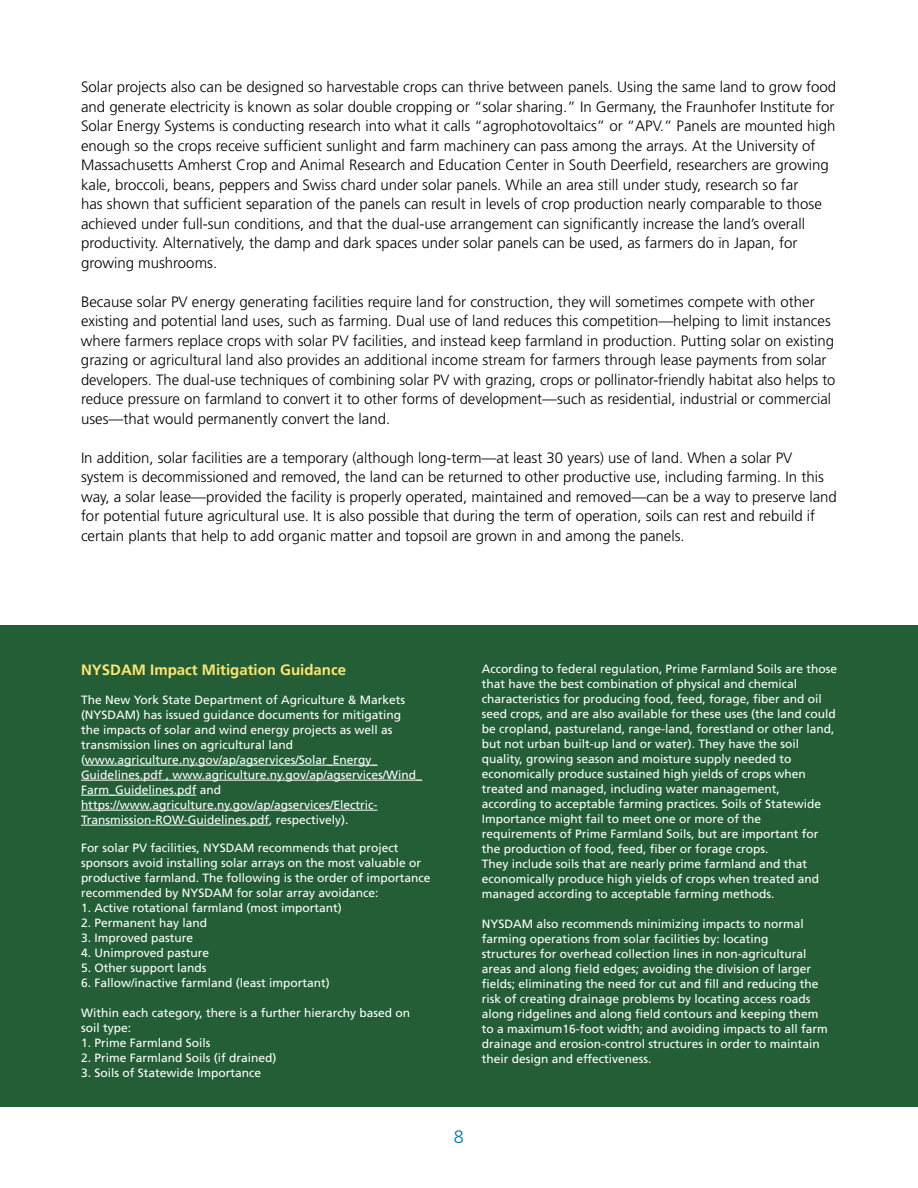
<style>
.page{position:relative;width:918px;height:1188px;background:#fff}
.page>*{position:absolute;margin:0;border:0;box-sizing:border-box;transform-origin:0 0}
.t1{font:300 18px "Frutiger";color:#0070b8}
.t2{font:300 15px/19.5px "Frutiger";color:#000}
.t3{font:700 15px "Frutiger";color:#ffe571}
.t4{font:12px/15px "Frutiger";color:#fff}
</style>
<div class="page">
<div style="left:0;top:625px;width:918px;height:482px;background:#245e37"></div>
<hr style="left:85px;top:765px;width:292px;height:1px;background:#fff">
<hr style="left:81px;top:780px;width:341px;height:1px;background:#fff">
<hr style="left:81px;top:795px;width:115px;height:1px;background:#fff">
<hr style="left:81px;top:810px;width:296px;height:1px;background:#fff">
<hr style="left:81px;top:825px;width:188px;height:1px;background:#fff">
<p class="t2" style="left:81px;top:78px;width:757px">Solar projects also can be designed so harvestable crops can thrive between panels. Using the same land to grow food and generate electricity is known as solar double cropping or “solar sharing.” In Germany, the Fraunhofer Institute for Solar Energy Systems is conducting research into what it calls “agrophotovoltaics” or “APV.” Panels are mounted high enough so the crops receive sufficient sunlight and farm machinery can pass among the arrays. At the University of Massachusetts Amherst Crop and Animal Research and Education Center in South Deerfield, researchers are growing kale, broccoli, beans, peppers and Swiss chard under solar panels. While an area still under study, research so far<br>has shown that sufficient separation of the panels can result in levels of crop production nearly comparable to those achieved under full-sun conditions, and that the dual-use arrangement can significantly increase the land’s overall productivity. Alternatively, the damp and dark spaces under solar panels can be used, as farmers do in Japan, for growing mushrooms.</p>
<p class="t2" style="left:81px;top:293px;width:756px">Because solar PV energy generating facilities require land for construction, they will sometimes compete with other existing and potential land uses, such as farming. Dual use of land reduces this competition—helping to limit instances where farmers replace crops with solar PV facilities, and instead keep farmland in production. Putting solar on existing grazing or agricultural land also provides an additional income stream for farmers through lease payments from solar developers. The dual-use techniques of combining solar PV with grazing, crops or pollinator-friendly habitat also helps to reduce pressure on farmland to convert it to other forms of development—such as residential, industrial or commercial uses—that would permanently convert the land.</p>
<p class="t2" style="left:81px;top:449px;width:757px">In addition, solar facilities are a temporary (although long-term—at least 30 years) use of land. When a solar PV system is decommissioned and removed, the land can be returned to other productive use, including farming. In this way, a solar lease—provided the facility is properly operated, maintained and removed—can be a way to preserve land for potential future agricultural use. It is also possible that during the term of operation, soils can rest and rebuild if certain plants that help to add organic matter and topsoil are grown in and among the panels.</p>
<p class="t3" style="left:81px;top:664px;width:267px">NYSDAM Impact Mitigation Guidance</p>
<p class="t4" style="left:81px;top:693px;width:343px">The New York State Department of Agriculture &amp; Markets (NYSDAM) has issued guidance documents for mitigating the impacts of solar and wind energy projects as well as transmission lines on agricultural land (www.agriculture.ny.gov/ap/agservices/Solar_Energy_ Guidelines.pdf , www.agriculture.ny.gov/ap/agservices/Wind_ Farm_Guidelines.pdf and https://www.agriculture.ny.gov/ap/agservices/Electric-Transmission-ROW-Guidelines.pdf, respectively).</p>
<p class="t4" style="left:81px;top:841px;width:351px">For solar PV facilities, NYSDAM recommends that project sponsors avoid installing solar arrays on the most valuable or productive farmland. The following is the order of importance recommended by NYSDAM for solar array avoidance:</p>
<p class="t4" style="left:81px;top:901px;width:262px">1. Active rotational farmland (most important)</p>
<p class="t4" style="left:81px;top:916px;width:128px">2. Permanent hay land</p>
<p class="t4" style="left:81px;top:931px;width:114px">3. Improved pasture</p>
<p class="t4" style="left:81px;top:946px;width:130px">4. Unimproved pasture</p>
<p class="t4" style="left:81px;top:961px;width:127px">5. Other support lands</p>
<p class="t4" style="left:81px;top:976px;width:250px">6. Fallow/inactive farmland (least important)</p>
<p class="t4" style="left:81px;top:1006px;width:331px">Within each category, there is a further hierarchy based on soil type:</p>
<p class="t4" style="left:81px;top:1036px;width:131px">1. Prime Farmland Soils</p>
<p class="t4" style="left:81px;top:1051px;width:197px">2. Prime Farmland Soils (if drained)</p>
<p class="t4" style="left:81px;top:1066px;width:182px">3. Soils of Statewide Importance</p>
<p class="t4" style="left:482px;top:662px;width:357px">According to federal regulation, Prime Farmland Soils are those that have the best combination of physical and chemical characteristics for producing food, feed, forage, fiber and oil seed crops, and are also available for these uses (the land could be cropland, pastureland, range-land, forestland or other land, but not urban built-up land or water). They have the soil quality, growing season and moisture supply needed to economically produce sustained high yields of crops when treated and managed, including water management, according to acceptable farming practices. Soils of Statewide Importance might fail to meet one or more of the requirements of Prime Farmland Soils, but are important for the production of food, feed, fiber or forage crops.<br>They include soils that are nearly prime farmland and that economically produce high yields of crops when treated and managed according to acceptable farming methods.</p>
<p class="t4" style="left:482px;top:917px;width:348px">NYSDAM also recommends minimizing impacts to normal farming operations from solar facilities by: locating<br>structures for overhead collection lines in non-agricultural areas and along field edges; avoiding the division of larger fields; eliminating the need for cut and fill and reducing the risk of creating drainage problems by locating access roads along ridgelines and along field contours and keeping them to a maximum16-foot width; and avoiding impacts to all farm drainage and erosion-control structures in order to maintain their design and effectiveness.</p>
<h1 class="t1" style="left:454px;top:1129px;width:12px">8</h1>
</div>
